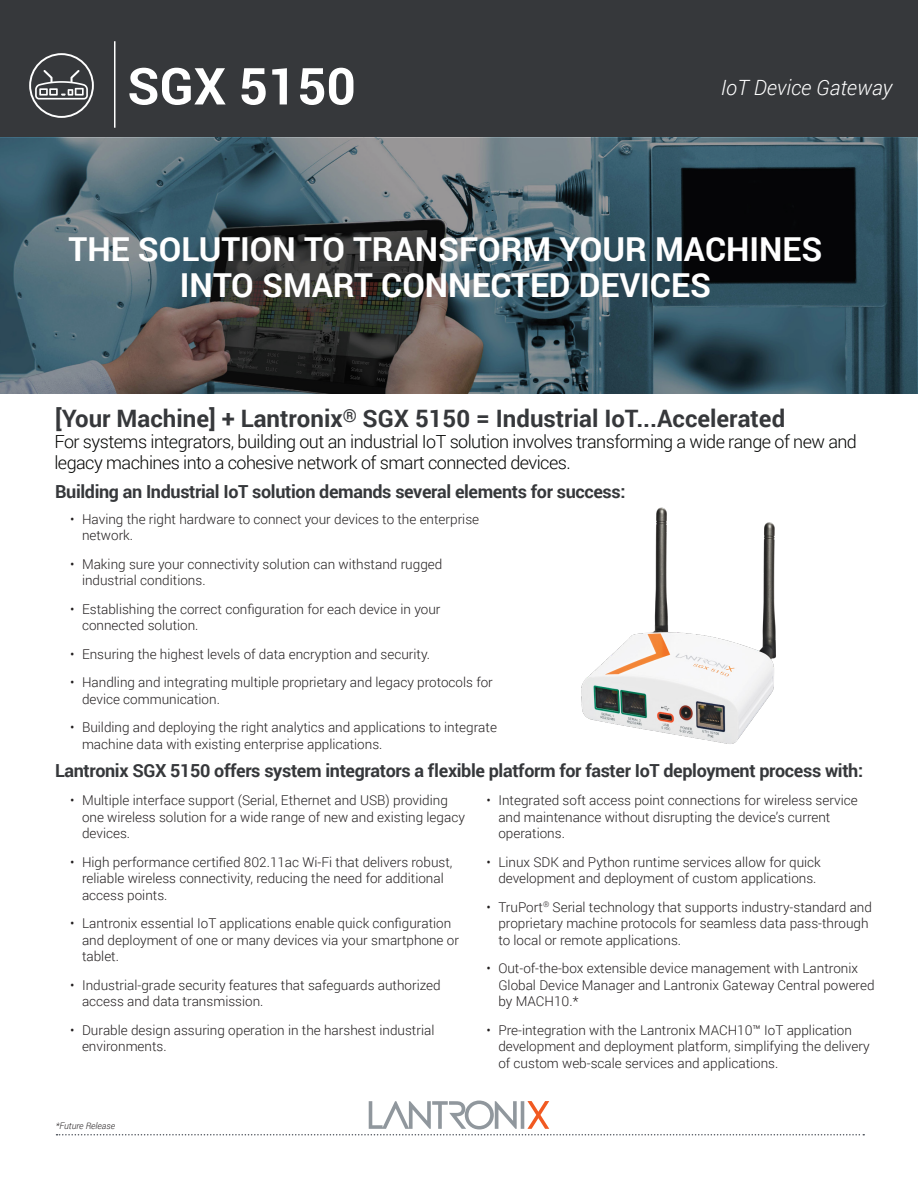
<style>
.page{position:relative;width:918px;height:1188px;background:#fff}
.page>*{position:absolute;margin:0;border:0;box-sizing:border-box;transform-origin:0 0}
.bullets_helv_neue_li{font:700 51px "Roboto";color:#fff}
.bullets_helv_neue_li-2{font:700 33px "Roboto";color:#fff}
.t1{font:700 24px "Roboto";color:#36383b}
.bullets_helv_neue_li-3{font:italic 300 21px "Roboto";color:#fff}
.green_sub{font:700 18px "Roboto";letter-spacing:-.02em;color:#36383b}
.paragraph{font:300 18px/21px "Roboto";letter-spacing:-.03em;color:#040503}
.t2{font:300 13.5px/16.5px "Roboto";color:#231f20}
.sub_bullets_roboto{font:italic 300 9px "Roboto";color:#231f20}
</style>
<div class="page">
<div style="left:0;top:0;width:918px;height:168px;background:#36383b"></div>
<svg style="left:0;top:138px;width:917px;height:255px;background:#3f5159"></svg>
<img style="left:581px;top:507px;width:195px;height:237px">
<svg style="left:29px;top:53px;width:65px;height:65px"></svg>
<hr style="left:114px;top:41px;width:2px;height:87px;background:#fff">
<svg style="left:57px;top:1101px;width:807px;height:35px"></svg>
<p class="bullets_helv_neue_li" style="left:127px;top:50px;width:230px">SGX 5150</p>
<p class="bullets_helv_neue_li-3" style="left:721px;top:73px;width:173px">IoT Device Gateway</p>
<p class="bullets_helv_neue_li-2" style="left:69px;top:226px;width:755px">THE SOLUTION TO TRANSFORM YOUR MACHINES</p>
<p class="bullets_helv_neue_li-2" style="left:180px;top:262px;width:532px">INTO SMART CONNECTED DEVICES</p>
<p class="t1" style="left:55px;top:401px;width:732px">[Your Machine] + Lantronix<sup>®</sup> SGX 5150 = Industrial IoT...Accelerated</p>
<p class="paragraph" style="left:54px;top:431px;width:804px">For systems integrators, building out an industrial IoT solution involves transforming a wide range of new and legacy machines into a cohesive network of smart connected devices.</p>
<p class="green_sub" style="left:55px;top:479px;width:572px">Building an Industrial IoT solution demands several elements for success:</p>
<p class="t2" style="left:82px;top:510px;width:399px;text-indent:-12px">• Having the right hardware to connect your devices to the enterprise network.</p>
<p class="t2" style="left:82px;top:555px;width:362px;text-indent:-12px">• Making sure your connectivity solution can withstand rugged industrial conditions.</p>
<p class="t2" style="left:82px;top:600px;width:360px;text-indent:-12px">• Establishing the correct configuration for each device in your connected solution.</p>
<p class="t2" style="left:70px;top:645px;width:362px">• Ensuring the highest levels of data encryption and security.</p>
<p class="t2" style="left:82px;top:674px;width:412px;text-indent:-12px">• Handling and integrating multiple proprietary and legacy protocols for device communication.</p>
<p class="t2" style="left:82px;top:719px;width:416px;text-indent:-12px">• Building and deploying the right analytics and applications to integrate machine data with existing enterprise applications.</p>
<p class="green_sub" style="left:55px;top:758px;width:810px">Lantronix SGX 5150 offers system integrators a flexible platform for faster IoT deployment process with:</p>
<p class="t2" style="left:82px;top:792px;width:384px;text-indent:-12px">• Multiple interface support (Serial, Ethernet and USB) providing one wireless solution for a wide range of new and existing legacy devices.</p>
<p class="t2" style="left:82px;top:853px;width:372px;text-indent:-12px">• High performance certified 802.11ac Wi-Fi that delivers robust, reliable wireless connectivity, reducing the need for additional access points.</p>
<p class="t2" style="left:82px;top:915px;width:378px;text-indent:-12px">• Lantronix essential IoT applications enable quick configuration and deployment of one or many devices via your smartphone or tablet.</p>
<p class="t2" style="left:82px;top:976px;width:360px;text-indent:-12px">• Industrial-grade security features that safeguards authorized access and data transmission.</p>
<p class="t2" style="left:82px;top:1021px;width:354px;text-indent:-12px">• Durable design assuring operation in the harshest industrial environments.</p>
<p class="t2" style="left:498px;top:792px;width:361px;text-indent:-12px">• Integrated soft access point connections for wireless service and maintenance without disrupting the device’s current operations.</p>
<p class="t2" style="left:486px;top:853px;width:336px;text-align:center">• Linux SDK and Python runtime services allow for quick development and deployment of custom applications.</p>
<p class="t2" style="left:498px;top:898px;width:375px;text-indent:-12px">• TruPort<sup>®</sup> Serial technology that supports industry-standard and proprietary machine protocols for seamless data pass-through to local or remote applications.</p>
<p class="t2" style="left:498px;top:960px;width:378px;text-indent:-12px">• Out-of-the-box extensible device management with Lantronix<br>Global Device Manager and Lantronix Gateway Central powered by MACH10.*</p>
<p class="t2" style="left:498px;top:1021px;width:373px;text-indent:-12px">• Pre-integration with the Lantronix MACH10™ IoT application development and deployment platform, simplifying the delivery of custom web-scale services and applications.</p>
<p class="sub_bullets_roboto" style="left:56px;top:1120px;width:61px">*Future Release</p>
</div>
